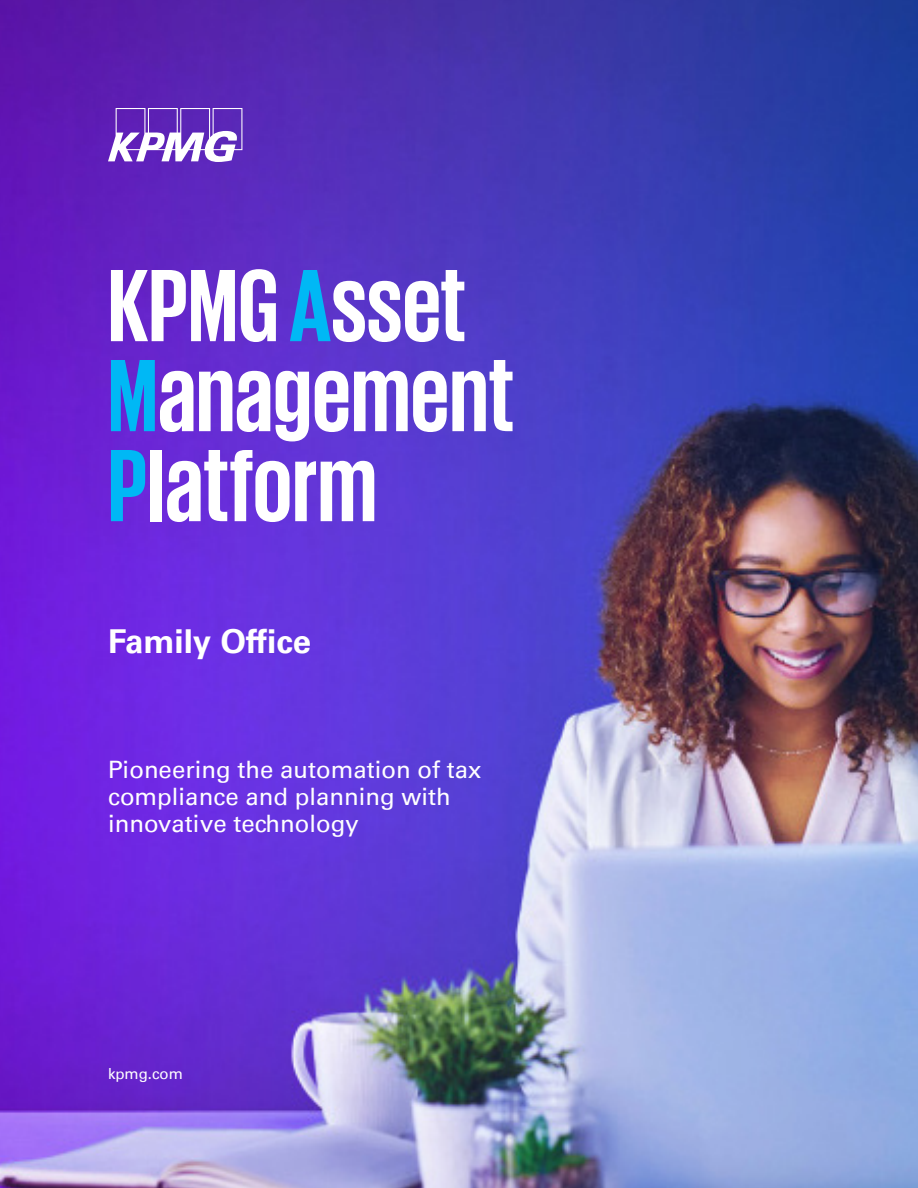
<style>
.page{position:relative;width:918px;height:1188px;background:#fff}
.page>*{position:absolute;margin:0;border:0;box-sizing:border-box;transform-origin:0 0}
.Title_112_pt{font:700 105px/90px "KPMG";color:#fff}
.Heading{font:700 33px "Univers 65";color:#fff}
.Heading-2{font:24px/27px "Univers 55 Roman";color:#fff}
.Cover_Copy_10pt_Blue{font:15px "Univers 55 Roman";color:#fff}
.s1{color:#00b8f5}
</style>
<div class="page">
<img style="left:0;top:0;width:918px;height:1188px">
<svg style="left:108px;top:108px;width:134px;height:54px"></svg>
<p class="Title_112_pt" style="left:108px;top:257px;width:408px">KPMG <span class="s1">A</span>sset<br><span class="s1">M</span>anagement</p>
<p class="Title_112_pt" style="left:108px;top:437px;width:271px"><span class="s1">P</span>latform</p>
<p class="Heading" style="left:108px;top:622px;width:205px">Family Office</p>
<p class="Heading-2" style="left:108px;top:757px;width:375px">Pioneering the automation of tax</p>
<p class="Heading-2" style="left:108px;top:784px;width:344px">compliance and planning with innovative technology</p>
<p class="Cover_Copy_10pt_Blue" style="left:108px;top:1065px;width:76px">kpmg.com</p>
</div>
